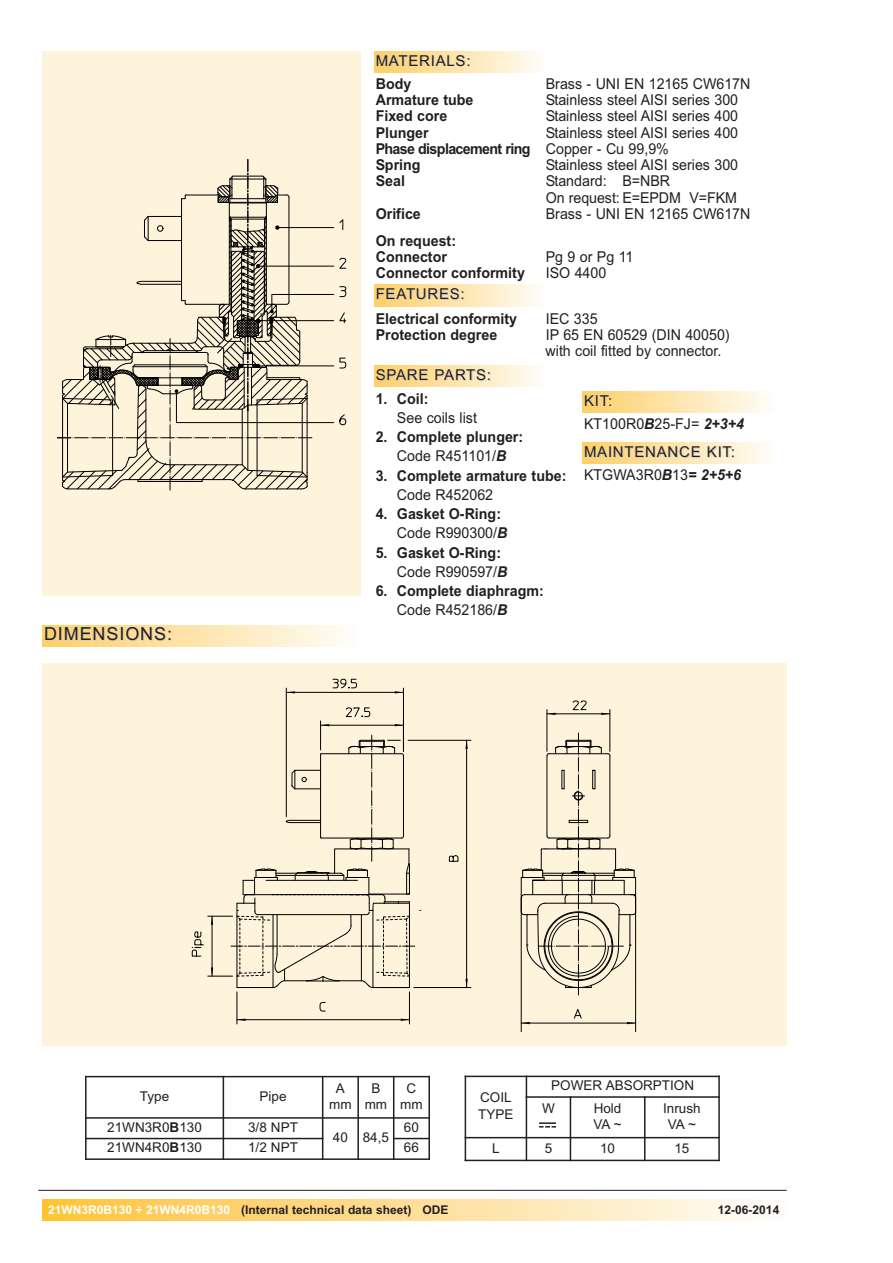
<style>
.page{position:relative;width:893px;height:1263px;background:#fff}
.page>*{position:absolute;margin:0;border:0;box-sizing:border-box;transform-origin:0 0}
.t1{font:18px "Arial";letter-spacing:.05em;color:#231f20}
.t2{font:15px/16.2px "Arial";color:#231f20;scale:.95 1}
.t3{font:700 15px/19.2px "Arial";color:#231f20;scale:.95 1}
.t4{font:15px/23.4px "Arial";letter-spacing:.05em;color:#231f20}
.t5{font:15px/22.6px "Arial";color:#231f20}
.t6{font:13.5px/16.2px "Arial";color:#231f20;text-align:center}
.t7{font:700 12px "Arial";color:#231f20}
.s1{font-weight:700}
.s2{font-weight:400}
.s3{font-style:italic}
.s4{color:#ccc}
.s5{font-weight:700;font-style:italic}
.s6{color:#fff}
</style>
<div class="page">
<div style="left:583px;top:442px;width:191px;height:21px;background:linear-gradient(to right,#fecf67,#fefdf8)"></div>
<div style="left:583px;top:391px;width:191px;height:21px;background:linear-gradient(to right,#fecf67,#fefdf8)"></div>
<div style="left:43px;top:1199px;width:744px;height:21px;background:linear-gradient(to right,#fec338,#fefcfb)"></div>
<div style="left:43px;top:51px;width:318px;height:544px;background:#fef4db"></div>
<svg style="left:57px;top:159px;width:289px;height:331px"></svg>
<div style="left:43px;top:625px;width:314px;height:21px;background:linear-gradient(to right,#fece66,#fefdf9)"></div>
<div style="left:374px;top:366px;width:170px;height:21px;background:linear-gradient(to right,#fece67,#fefcf7)"></div>
<div style="left:374px;top:285px;width:170px;height:21px;background:linear-gradient(to right,#fece67,#fefcf7)"></div>
<div style="left:374px;top:51px;width:170px;height:21px;background:linear-gradient(to right,#fece67,#fefcf7)"></div>
<div style="left:43px;top:663px;width:744px;height:383px;background:#fef4db"></div>
<hr style="left:237px;top:1019px;width:172px;height:1px;background:#000">
<hr style="left:409px;top:992px;width:1px;height:32px;background:#000">
<hr style="left:237px;top:992px;width:1px;height:32px;background:#000">
<svg style="left:237px;top:1018px;width:9px;height:3px"></svg>
<svg style="left:401px;top:1018px;width:8px;height:3px"></svg>
<svg style="left:319px;top:1002px;width:7px;height:9px"></svg>
<hr style="left:521px;top:1023px;width:115px;height:1px;background:#000">
<hr style="left:635px;top:895px;width:1px;height:137px;background:#000">
<hr style="left:521px;top:895px;width:1px;height:137px;background:#000">
<svg style="left:521px;top:1022px;width:9px;height:2px"></svg>
<svg style="left:627px;top:1022px;width:9px;height:2px"></svg>
<svg style="left:574px;top:1009px;width:8px;height:10px"></svg>
<hr style="left:547px;top:713px;width:63px;height:1px;background:#000">
<hr style="left:610px;top:709px;width:1px;height:42px;background:#000">
<hr style="left:547px;top:709px;width:1px;height:42px;background:#000">
<svg style="left:601px;top:713px;width:9px;height:2px"></svg>
<svg style="left:547px;top:713px;width:9px;height:2px"></svg>
<svg style="left:572px;top:700px;width:15px;height:10px"></svg>
<hr style="left:466px;top:740px;width:1px;height:247px;background:#000">
<hr style="left:408px;top:740px;width:63px;height:1px;background:#000">
<hr style="left:414px;top:987px;width:57px;height:1px;background:#000">
<svg style="left:465px;top:979px;width:3px;height:8px"></svg>
<svg style="left:465px;top:740px;width:3px;height:9px"></svg>
<svg style="left:449px;top:855px;width:9px;height:7px"></svg>
<hr style="left:286px;top:692px;width:117px;height:1px;background:#000">
<hr style="left:403px;top:688px;width:1px;height:63px;background:#000">
<hr style="left:286px;top:688px;width:1px;height:129px;background:#000">
<svg style="left:332px;top:679px;width:25px;height:9px"></svg>
<svg style="left:521px;top:733px;width:115px;height:262px"></svg>
<svg style="left:192px;top:707px;width:229px;height:281px"></svg>
<hr style="left:273px;top:948px;width:1px;height:39px;background:#000">
<hr style="left:373px;top:948px;width:1px;height:39px;background:#000">
<hr style="left:85px;top:1076px;width:2px;height:84px;background:#231f20">
<hr style="left:223px;top:1076px;width:1px;height:84px;background:#231f20">
<hr style="left:322px;top:1076px;width:1px;height:84px;background:#231f20">
<hr style="left:357px;top:1076px;width:2px;height:84px;background:#231f20">
<hr style="left:393px;top:1076px;width:1px;height:84px;background:#231f20">
<hr style="left:428px;top:1076px;width:2px;height:84px;background:#231f20">
<hr style="left:85px;top:1076px;width:345px;height:1px;background:#231f20">
<hr style="left:85px;top:1117px;width:345px;height:2px;background:#231f20">
<hr style="left:85px;top:1138px;width:238px;height:1px;background:#231f20">
<hr style="left:393px;top:1138px;width:37px;height:1px;background:#231f20">
<hr style="left:85px;top:1158px;width:345px;height:2px;background:#231f20">
<hr style="left:38px;top:1190px;width:749px;height:1px;background:#231f20">
<hr style="left:465px;top:1076px;width:1px;height:85px;background:#231f20">
<hr style="left:526px;top:1076px;width:1px;height:85px;background:#231f20">
<hr style="left:570px;top:1096px;width:1px;height:65px;background:#231f20">
<hr style="left:644px;top:1096px;width:1px;height:65px;background:#231f20">
<hr style="left:718px;top:1076px;width:2px;height:85px;background:#231f20">
<hr style="left:465px;top:1076px;width:255px;height:1px;background:#231f20">
<hr style="left:526px;top:1096px;width:194px;height:2px;background:#231f20">
<hr style="left:465px;top:1137px;width:255px;height:1px;background:#231f20">
<hr style="left:465px;top:1160px;width:255px;height:1px;background:#231f20">
<svg style="left:539px;top:1122px;width:17px;height:5px"></svg>
<p class="t4" style="left:376px;top:49px;width:96px">MATERIALS:</p>
<p class="t3" style="left:376px;top:74px;width:39px">Body</p>
<p class="t2" style="left:546px;top:76px;width:217px">Brass - UNI EN 12165 CW617N</p>
<p class="t3" style="left:376px;top:90px;width:104px">Armature tube</p>
<p class="t2" style="left:546px;top:92px;width:204px">Stainless steel AISI series 300</p>
<p class="t3" style="left:376px;top:107px;width:77px">Fixed core</p>
<p class="t2" style="left:546px;top:108px;width:204px">Stainless steel AISI series 400</p>
<p class="t3" style="left:376px;top:123px;width:57px">Plunger</p>
<p class="t2" style="left:376px;top:124px;width:383px;text-indent:170px">Stainless steel AISI series 400<br><span class="s1">Phase displacement ring</span> Copper - Cu 99,9%<br><span class="s1">Spring</span></p>
<p class="t2" style="left:546px;top:157px;width:204px">Stainless steel AISI series 300</p>
<p class="t3" style="left:376px;top:172px;width:32px">Seal</p>
<p class="t2" style="left:546px;top:173px;width:203px">Standard: B=NBR<br>On request: E=EPDM V=FKM</p>
<p class="t3" style="left:376px;top:204px;width:49px">Orifice</p>
<p class="t2" style="left:546px;top:206px;width:217px">Brass - UNI EN 12165 CW617N</p>
<p class="t3" style="left:376px;top:232px;width:86px;line-height:16.2px">On request:<br>Connector</p>
<p class="t2" style="left:546px;top:248px;width:94px">Pg 9 or Pg 11</p>
<p class="t3" style="left:376px;top:263px;width:159px">Connector conformity</p>
<p class="t2" style="left:546px;top:265px;width:65px">ISO 4400</p>
<p class="t3" style="left:376px;top:309px;width:150px">Electrical conformity</p>
<p class="t2" style="left:546px;top:310px;width:56px">IEC 335</p>
<p class="t3" style="left:376px;top:325px;width:129px">Protection degree</p>
<p class="t2" style="left:546px;top:327px;width:195px">IP 65 EN 60529 (DIN 40050) with coil fitted by connector.</p>
<p class="t4" style="left:376px;top:283px;width:91px">FEATURES:</p>
<p class="t1" style="left:44px;top:624px;width:130px">DIMENSIONS:</p>
<p class="t4" style="left:376px;top:363px;width:117px">SPARE PARTS:</p>
<p class="t3" style="left:376px;top:389px;width:57px">1. Coil:</p>
<p class="t2" style="left:397px;top:410px;width:86px">See coils list</p>
<p class="t3" style="left:376px;top:427px;width:157px;text-align:center">2. Complete plunger:<br><span class="s2">Code R451101/</span><span class="s3">B</span></p>
<p class="t3" style="left:376px;top:466px;width:202px">3. Complete armature tube:</p>
<p class="t2" style="left:397px;top:487px;width:103px">Code R452062</p>
<p class="t3" style="left:397px;top:504px;width:118px;text-indent:-21px">4. Gasket O-Ring:<br><span class="s2">Code R990300/</span><span class="s3">B</span></p>
<p class="t3" style="left:397px;top:543px;width:118px;text-indent:-21px">5. Gasket O-Ring:<br><span class="s2">Code R990597/</span><span class="s3">B</span></p>
<p class="t3" style="left:397px;top:581px;width:156px;text-indent:-21px">6. Complete diaphragm:<br><span class="s2">Code R452186/</span><span class="s3">B</span></p>
<p class="t5" style="left:584px;top:390px;width:162px"><span class="s4">K</span>I<span class="s4">T</span>:<br>KT100R0<span class="s5">B</span>25-FJ= <span class="s5">2+3+4</span></p>
<p class="t4" style="left:584px;top:440px;width:159px">MAINTENANCE KIT:<br>KTGWA3R0<span class="s5">B</span>13<span class="s5">= 2+5+6</span></p>
<p class="t6" style="left:140px;top:1088px;width:31px">Type</p>
<p class="t6" style="left:259px;top:1088px;width:29px">Pipe</p>
<p class="t6" style="left:329px;top:1080px;width:24px">A mm</p>
<p class="t6" style="left:365px;top:1080px;width:24px">B mm</p>
<p class="t6" style="left:400px;top:1080px;width:24px">C mm</p>
<p class="t6" style="left:107px;top:1119px;width:96px">21WN3R0<span class="s1">B</span>130</p>
<p class="t6" style="left:248px;top:1119px;width:51px">3/8 NPT</p>
<p class="t6" style="left:333px;top:1129px;width:58px">40 84,5</p>
<p class="t6" style="left:404px;top:1119px;width:17px">60</p>
<p class="t6" style="left:107px;top:1139px;width:96px">21WN4R0<span class="s1">B</span>130</p>
<p class="t6" style="left:248px;top:1139px;width:51px">1/2 NPT</p>
<p class="t6" style="left:404px;top:1139px;width:17px">66</p>
<p class="t6" style="left:478px;top:1090px;width:37px;text-align:left">COIL<br>TYPE</p>
<p class="t6" style="left:542px;top:1074px;width:154px;line-height:23.1px;text-align:left;text-indent:9px">POWER ABSORPTION<br>W</p>
<p class="t6" style="left:593px;top:1100px;width:30px;text-align:left">Hold<br>VA ~</p>
<p class="t6" style="left:663px;top:1100px;width:39px">Inrush<br>VA ~</p>
<p class="t6" style="left:492px;top:1140px;width:9px">L</p>
<p class="t6" style="left:545px;top:1140px;width:9px">5</p>
<p class="t6" style="left:600px;top:1140px;width:17px">10</p>
<p class="t6" style="left:674px;top:1140px;width:17px">15</p>
<p class="t7" style="left:48px;top:1203px;width:402px"><span class="s6">21WN3R0B130 ÷ 21WN4R0B130</span> (Internal technical data sheet) ODE</p>
<p class="t7" style="left:718px;top:1203px;width:63px">12-06-2014</p>
</div>
